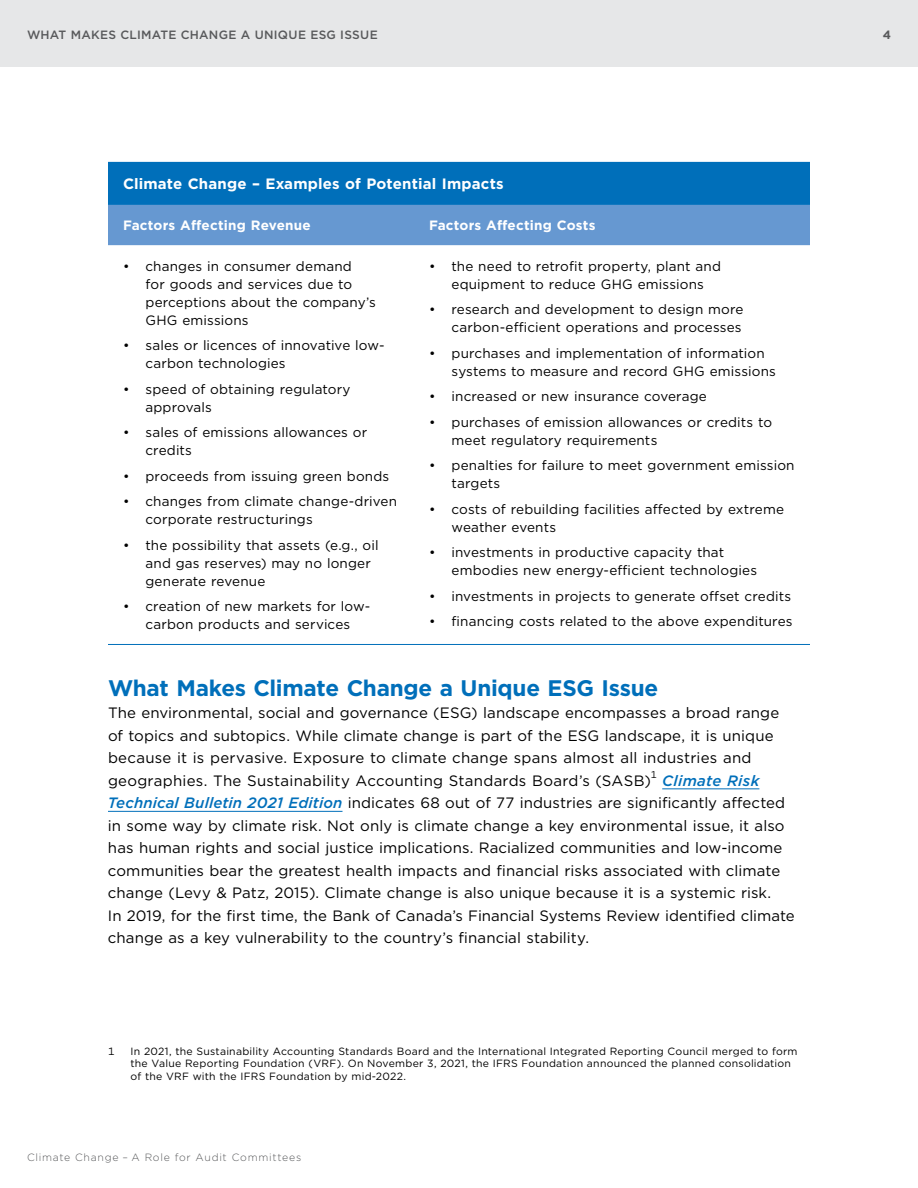
<style>
.page{position:relative;width:918px;height:1188px;background:#fff}
.page>*{position:absolute;margin:0;border:0;box-sizing:border-box;transform-origin:0 0}
.t1{font:700 22.5px "Gotham";letter-spacing:-.01em;color:#006fba}
.t2{font:15px/22.5px "Gotham";letter-spacing:.005em;color:#000}
.CPA_tableText-header{font:700 15px "Gotham";letter-spacing:.01em;color:#fff}
.t3{font:13.5px/18px "Gotham";letter-spacing:.01em;color:#000}
.dtp_tableText-body_w{font:700 13.5px "Gotham";letter-spacing:.015em;color:#fff}
.t4{font:500 12px "Gotham";letter-spacing:.02em;color:#58595b}
.t5{font:700 12px "Gotham";color:#58595b}
.CPA_footnote{font:10.5px/12.6px "Gotham";letter-spacing:.02em;color:#000}
.t6{font:300 10.5px "Gotham";letter-spacing:.07em;color:#58595b}
.t7{font:9.75px "Gotham";color:#000}
.s1{font-weight:500;font-style:italic;color:#006fba}
</style>
<div class="page">
<hr style="left:662px;top:788px;width:97px;height:1px;background:#006fba">
<hr style="left:108px;top:811px;width:235px;height:1px;background:#006fba">
<div style="left:108px;top:162px;width:702px;height:42px;background:#006fba"></div>
<div style="left:108px;top:205px;width:702px;height:40px;background:#6698d1"></div>
<hr style="left:108px;top:204px;width:306px;height:1px;background:#006fba">
<hr style="left:414px;top:204px;width:396px;height:1px;background:#006fba">
<hr style="left:108px;top:644px;width:306px;height:1px;background:#006fba">
<hr style="left:414px;top:644px;width:396px;height:1px;background:#006fba">
<div style="left:0;top:0;width:918px;height:68px;background:#e6e7e8"></div>
<p class="t4" style="left:27px;top:26px;width:352px">WHAT MAKES CLIMATE CHANGE A UNIQUE ESG ISSUE</p>
<p class="t5" style="left:883px;top:26px;width:10px">4</p>
<p class="CPA_tableText-header" style="left:123px;top:174px;width:382px">Climate Change – Examples of Potential Impacts</p>
<h2 class="dtp_tableText-body_w" style="left:123px;top:216px;width:189px">Factors Affecting Revenue</h2>
<h2 class="dtp_tableText-body_w" style="left:429px;top:216px;width:168px">Factors Affecting Costs</h2>
<p class="t3" style="left:146px;top:257px;width:232px;text-indent:-23px">• changes in consumer demand<br>for goods and services due to perceptions about the company’s<br>GHG emissions</p>
<p class="t3" style="left:146px;top:336px;width:241px;text-indent:-23px">• sales or licences of innovative low&shy;carbon technologies</p>
<p class="t3" style="left:146px;top:380px;width:207px;text-indent:-23px">• speed of obtaining regulatory approvals</p>
<p class="t3" style="left:146px;top:423px;width:223px;text-indent:-23px">• sales of emissions allowances or credits</p>
<p class="t3" style="left:123px;top:467px;width:268px">• proceeds from issuing green bonds</p>
<p class="t3" style="left:146px;top:492px;width:253px;text-indent:-23px">• changes from climate change-driven corporate restructurings</p>
<p class="t3" style="left:146px;top:536px;width:235px;text-indent:-23px">• the possibility that assets (e.g., oil and gas reserves) may no longer generate revenue</p>
<p class="t3" style="left:123px;top:597px;width:249px;text-align:center">• creation of new markets for low&shy;carbon products and services</p>
<p class="t3" style="left:429px;top:257px;width:294px;text-align:center">• the need to retrofit property, plant and equipment to reduce GHG emissions</p>
<p class="t3" style="left:429px;top:300px;width:316px;text-align:right">• research and development to design more carbon-efficient operations and processes</p>
<p class="t3" style="left:452px;top:344px;width:326px;text-indent:-23px">• purchases and implementation of information systems to measure and record GHG emissions</p>
<p class="t3" style="left:429px;top:387px;width:279px">• increased or new insurance coverage</p>
<p class="t3" style="left:452px;top:413px;width:322px;text-indent:-23px">• purchases of emission allowances or credits to meet regulatory requirements</p>
<p class="t3" style="left:452px;top:456px;width:345px;text-indent:-23px">• penalties for failure to meet government emission targets</p>
<p class="t3" style="left:452px;top:500px;width:334px;text-indent:-23px">• costs of rebuilding facilities affected by extreme weather events</p>
<p class="t3" style="left:452px;top:543px;width:307px;text-indent:-23px">• investments in productive capacity that embodies new energy-efficient technologies</p>
<p class="t3" style="left:429px;top:587px;width:364px">• investments in projects to generate offset credits</p>
<p class="t3" style="left:429px;top:612px;width:365px">• financing costs related to the above expenditures</p>
<h1 class="t1" style="left:108px;top:673px;width:552px">What Makes Climate Change a Unique ESG Issue</h1>
<p class="t2" style="left:108px;top:701px;width:673px">The environmental, social and governance (ESG) landscape encompasses a broad range of topics and subtopics. While climate change is part of the ESG landscape, it is unique because it is pervasive. Exposure to climate change spans almost all industries and geographies. The Sustainability Accounting Standards Board’s (SASB)</p>
<p class="t7" style="left:651px;top:769px;width:7px">1</p>
<p class="t2" style="left:108px;top:769px;width:688px;text-indent:554px"><span class="s1">Climate Risk Technical Bulletin 2021 Edition</span> indicates 68 out of 77 industries are significantly affected in some way by climate risk. Not only is climate change a key environmental issue, it also has human rights and social justice implications. Racialized communities and low-income communities bear the greatest health impacts and financial risks associated with climate change (Levy &amp; Patz, 2015). Climate change is also unique because it is a systemic risk.<br>In 2019, for the first time, the Bank of Canada’s Financial Systems Review identified climate change as a key vulnerability to the country’s financial stability.</p>
<p class="CPA_footnote" style="left:108px;top:1045px;width:8px">1</p>
<p class="CPA_footnote" style="left:131px;top:1045px;width:668px">In 2021, the Sustainability Accounting Standards Board and the International Integrated Reporting Council merged to form the Value Reporting Foundation (VRF). On November 3, 2021, the IFRS Foundation announced the planned consolidation of the VRF with the IFRS Foundation by mid-2022.</p>
<p class="t6" style="left:27px;top:1151px;width:276px">Climate Change – A Role for Audit Committees</p>
</div>
